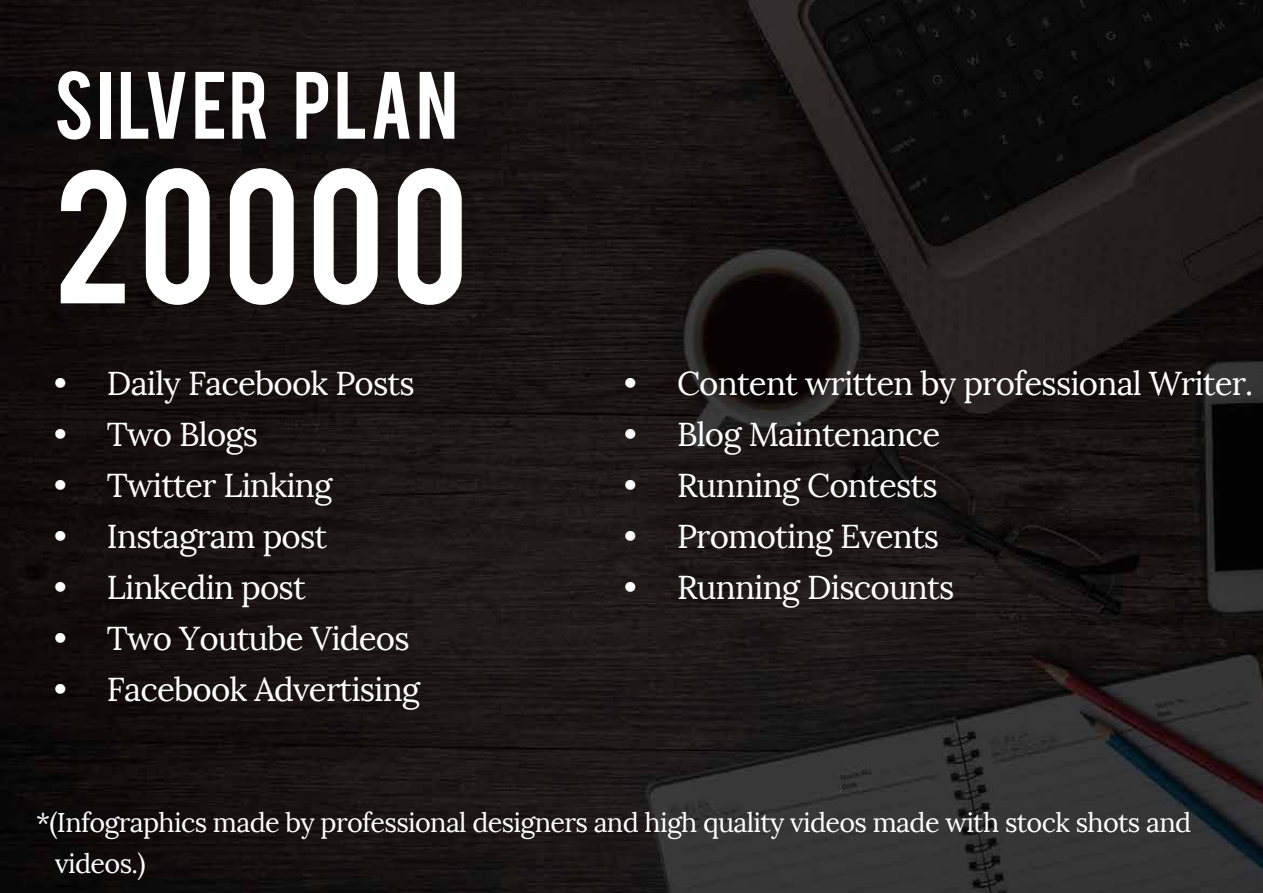
<style>
.page{position:relative;width:1263px;height:893px;background:#fff}
.page>*{position:absolute;margin:0;border:0;box-sizing:border-box;transform-origin:0 0}
.t1{font:150px "Bebas";letter-spacing:.04em;color:#fff}
.t2{font:75px "Bebas";letter-spacing:.035em;color:#fff}
.t3{font:33px "Lora";letter-spacing:-.025em;color:#fff}
.t4{font:27px/40.5px "Lora";letter-spacing:-.025em;color:#fff}
</style>
<div class="page">
<img style="left:0;top:0;width:1263px;height:893px">
<h2 class="t2" style="left:54px;top:51px;width:405px">SILVER PLAN</h2>
<h1 class="t1" style="left:54px;top:127px;width:416px">20000</h1>
<p class="t3" style="left:54px;top:363px;width:362px">• Daily Facebook Posts</p>
<p class="t3" style="left:54px;top:414px;width:206px">• Two Blogs</p>
<p class="t3" style="left:54px;top:465px;width:280px">• Twitter Linking</p>
<p class="t3" style="left:54px;top:516px;width:275px">• Instagram post</p>
<p class="t3" style="left:54px;top:567px;width:254px">• Linkedin post</p>
<p class="t3" style="left:54px;top:618px;width:357px">• Two Youtube Videos</p>
<p class="t3" style="left:54px;top:669px;width:368px">• Facebook Advertising</p>
<p class="t3" style="left:624px;top:363px;width:631px">• Content written by professional Writer.</p>
<p class="t3" style="left:624px;top:414px;width:318px">• Blog Maintenance</p>
<p class="t3" style="left:624px;top:465px;width:315px">• Running Contests</p>
<p class="t3" style="left:624px;top:516px;width:317px">• Promoting Events</p>
<p class="t3" style="left:624px;top:567px;width:332px">• Running Discounts</p>
<p class="t4" style="left:55px;top:802px;width:1137px;text-indent:-19px">*(Infographics made by professional designers and high quality videos made with stock shots and videos.)</p>
</div>
